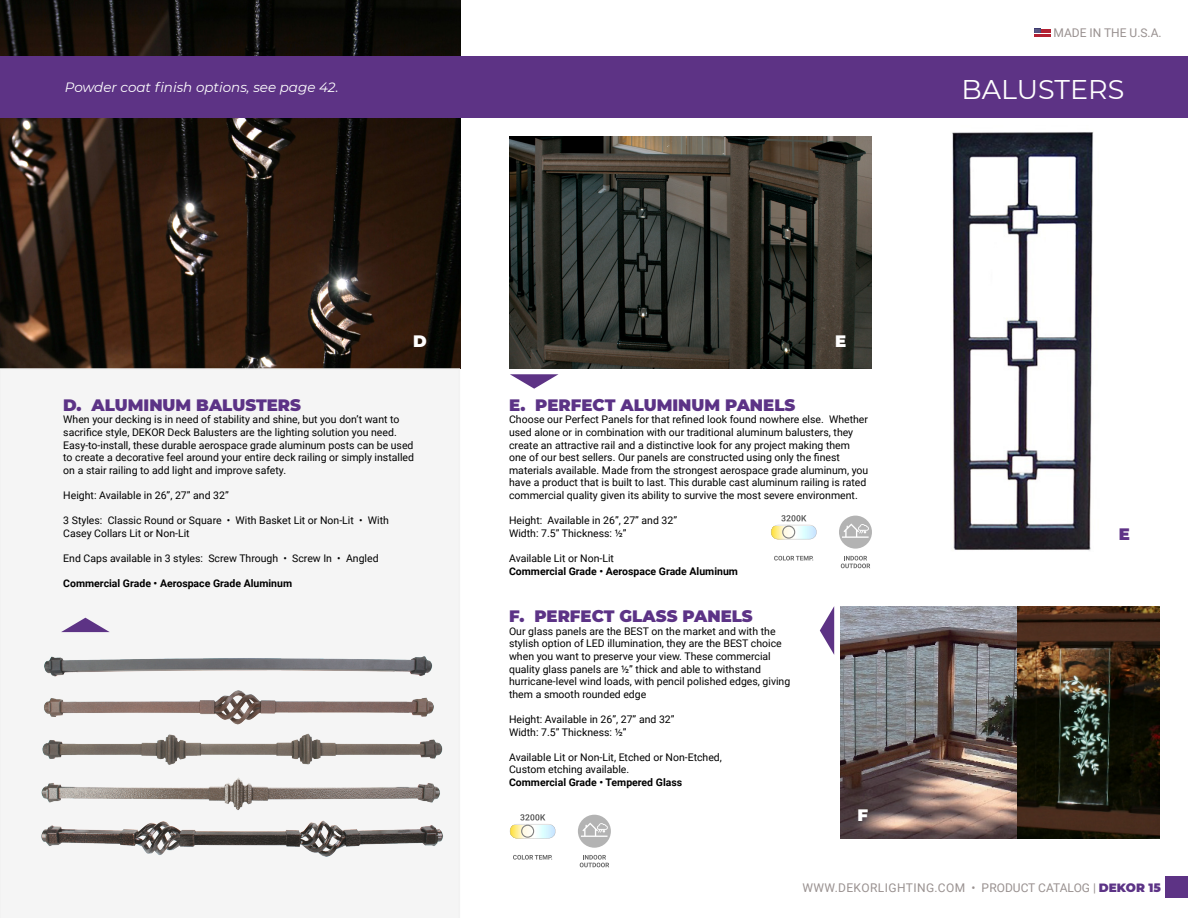
<style>
.page{position:relative;width:1188px;height:918px;background:#fff}
.page>*{position:absolute;margin:0;border:0;box-sizing:border-box;transform-origin:0 0}
.t1{font:27px "Montserrat";color:#fff}
.t2{font:900 16.5px "Montserrat";color:#5c3386}
.t3{font:900 16.5px "Montserrat";color:#fff}
.t4{font:900 16.5px "Montserrat";color:#5e3286}
.t5{font:italic 13.5px "Montserrat";color:#fff}
.t6{font:12px "Roboto";letter-spacing:.015em;color:#999190}
.t7{font:10.5px/12.6px "Roboto";color:#000}
.t8{font:700 10.5px "Roboto";color:#000}
.s1{font-family:"Montserrat";font-weight:900;color:#5c3386}
</style>
<div class="page">
<div style="left:1165px;top:876px;width:23px;height:21px;background:#5d3385"></div>
<svg style="left:1034px;top:29px;width:16px;height:8px"></svg>
<img style="left:791px;top:132px;width:303px;height:419px">
<img style="left:0;top:0;width:460px;height:368px">
<div style="left:0;top:368px;width:460px;height:550px;background:#f5f5f5"></div>
<div style="left:0;top:57px;width:1188px;height:61px;background:#5d3385"></div>
<img style="left:5px;top:592px;width:455px;height:313px">
<svg style="left:61px;top:618px;width:49px;height:14px"></svg>
<img style="left:509px;top:136px;width:363px;height:232px">
<svg style="left:510px;top:374px;width:49px;height:15px"></svg>
<svg style="left:839px;top:516px;width:33px;height:33px"></svg>
<svg style="left:841px;top:556px;width:29px;height:12px"></svg>
<svg style="left:774px;top:556px;width:39px;height:5px"></svg>
<svg style="left:771px;top:515px;width:46px;height:24px"></svg>
<img style="left:840px;top:606px;width:296px;height:233px">
<svg style="left:578px;top:815px;width:33px;height:33px"></svg>
<svg style="left:580px;top:855px;width:29px;height:12px"></svg>
<svg style="left:513px;top:855px;width:39px;height:5px"></svg>
<svg style="left:510px;top:814px;width:46px;height:24px"></svg>
<svg style="left:820px;top:606px;width:14px;height:49px"></svg>
<img style="left:1018px;top:606px;width:141px;height:232px">
<p class="t5" style="left:65px;top:78px;width:275px">Powder coat finish options, see page 42.</p>
<h2 class="t3" style="left:413px;top:329px;width:15px">D</h2>
<h2 class="t3" style="left:835px;top:329px;width:13px">E</h2>
<h2 class="t2" style="left:63px;top:393px;width:239px">D. ALUMINUM BALUSTERS</h2>
<p class="t7" style="left:63px;top:413px;width:352px">When your decking is in need of stability and shine, but you don’t want to sacrifice style, DEKOR Deck Balusters are the lighting solution you need.<br>Easy-to-install, these durable aerospace grade aluminum posts can be used to create a decorative feel around your entire deck railing or simply installed on a stair railing to add light and improve safety.</p>
<p class="t7" style="left:63px;top:489px;width:167px">Height: Available in 26”, 27” and 32”</p>
<p class="t7" style="left:63px;top:514px;width:327px">3 Styles: Classic Round or Square • With Basket Lit or Non-Lit • With<br>Casey Collars Lit or Non-Lit</p>
<p class="t7" style="left:63px;top:552px;width:317px">End Caps available in 3 styles: Screw Through • Screw In • Angled</p>
<p class="t8" style="left:63px;top:576px;width:230px">Commercial Grade • Aerospace Grade Aluminum</p>
<h2 class="t2" style="left:509px;top:393px;width:288px">E. PERFECT ALUMINUM PANELS</h2>
<p class="t7" style="left:509px;top:413px;width:361px">Choose our Perfect Panels for that refined look found nowhere else. Whether used alone or in combination with our traditional aluminum balusters, they create an attractive rail and a distinctive look for any project making them one of our best sellers. Our panels are constructed using only the finest materials available. Made from the strongest aerospace grade aluminum, you have a product that is built to last. This durable cast aluminum railing is rated commercial quality given its ability to survive the most severe environment.</p>
<p class="t7" style="left:509px;top:514px;width:170px">Height: Available in 26”, 27” and 32”<br>Width: 7.5” Thickness: ½”</p>
<p class="t7" style="left:509px;top:552px;width:106px">Available Lit or Non-Lit</p>
<p class="t8" style="left:509px;top:563px;width:230px">Commercial Grade • Aerospace Grade Aluminum</p>
<h2 class="t2" style="left:509px;top:604px;width:245px">F. PERFECT GLASS PANELS</h2>
<p class="t7" style="left:509px;top:624px;width:283px">Our glass panels are the BEST on the market and with the stylish option of LED illumination, they are the BEST choice when you want to preserve your view. These commercial quality glass panels are ½” thick and able to withstand hurricane-level wind loads, with pencil polished edges, giving them a smooth rounded edge</p>
<p class="t7" style="left:509px;top:713px;width:167px">Height: Available in 26”, 27” and 32”<br>Width: 7.5” Thickness: ½”</p>
<p class="t7" style="left:509px;top:750px;width:214px">Available Lit or Non-Lit, Etched or Non-Etched,<br>Custom etching available.</p>
<p class="t8" style="left:509px;top:775px;width:175px">Commercial Grade • Tempered Glass</p>
<h2 class="t3" style="left:858px;top:803px;width:12px">F</h2>
<p class="t6" style="left:1053px;top:25px;width:110px">MADE IN THE U.S.A.</p>
<h1 class="t1" style="left:962px;top:71px;width:164px">BALUSTERS</h1>
<h2 class="t4" style="left:1119px;top:522px;width:13px">E</h2>
<p class="t6" style="left:802px;top:879px;width:360px">WWW.DEKORLIGHTING.COM • PRODUCT CATALOG | <span class="s1">DEKOR 15</span></p>
</div>
